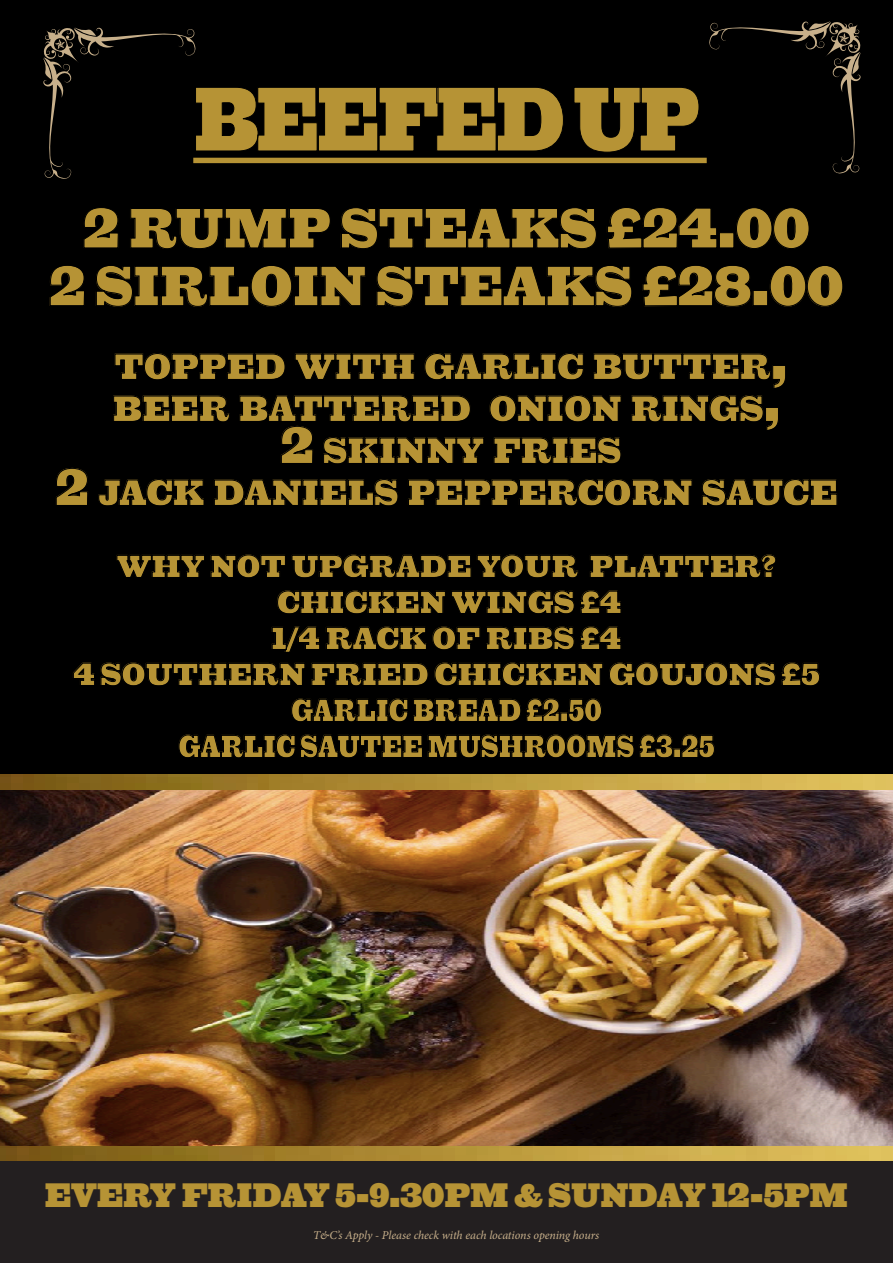
<style>
.page{position:relative;width:893px;height:1263px;background:#fff}
.page>*{position:absolute;margin:0;border:0;box-sizing:border-box;transform-origin:0 0}
.t1{font:90.75px "Giza Seven Seven";letter-spacing:-.045em;color:#b69335;scale:.77 1}
.t2{font:56.25px "Giza Seven Seven";color:#b69335;scale:.87 1}
.t3{font:36.15px "Giza Seven Seven";color:#b69335;scale:.87 1}
.t4{font:33.75px "Giza Seven Seven";color:#b69335;scale:.87 1}
.t5{font:31.5px "Giza Seven Seven";color:#b69335;scale:.87 1}
.t6{font:31.5px "Giza Seven Seven";color:#b69335;scale:.73 1}
.t7{font:italic 12px "Minion Pro";letter-spacing:-.005em;color:#c8b08b}
.s1{font-size:51.75px}
</style>
<div class="page">
<img style="left:0;top:789px;width:893px;height:357px">
<div style="left:0;top:1153px;width:893px;height:110px;background:#231f20"></div>
<div style="left:0;top:0;width:893px;height:782px;background:#000"></div>
<div style="left:193px;top:158px;width:514px;height:5px;background:#b69335"></div>
<img style="left:0;top:775px;width:893px;height:14px">
<img style="left:0;top:1146px;width:893px;height:14px">
<svg style="left:709px;top:21px;width:152px;height:153px"></svg>
<svg style="left:43px;top:27px;width:521px;height:152px"></svg>
<p class="t1" style="left:193px;top:64px;width:659px">BEEFED UP</p>
<p class="t2" style="left:83px;top:194px;width:837px">2 RUMP STEAKS £24.00</p>
<p class="t2" style="left:49px;top:252px;width:914px">2 SIRLOIN STEAKS £28.00</p>
<p class="t3" style="left:114px;top:345px;width:775px">TOPPED WITH GARLIC BUTTER<span class="s1">,</span></p>
<p class="t3" style="left:113px;top:387px;width:769px">BEER BATTERED ONION RINGS<span class="s1">,</span></p>
<p class="t3" style="left:280px;top:429px;width:393px"><span class="s1">2</span> SKINNY FRIES</p>
<p class="t3" style="left:55px;top:471px;width:901px"><span class="s1">2</span> JACK DANIELS PEPPERCORN SAUCE</p>
<p class="t5" style="left:117px;top:547px;width:759px">WHY NOT UPGRADE YOUR PLATTER?</p>
<p class="t5" style="left:277px;top:583px;width:397px">CHICKEN WINGS £4</p>
<p class="t5" style="left:272px;top:619px;width:404px">1/4 RACK OF RIBS £4</p>
<p class="t5" style="left:73px;top:655px;width:860px">4 SOUTHERN FRIED CHICKEN GOUJONS £5</p>
<p class="t6" style="left:291px;top:691px;width:427px">GARLIC BREAD £2.50</p>
<p class="t6" style="left:178px;top:727px;width:736px">GARLIC SAUTEE MUSHROOMS £3.25</p>
<p class="t4" style="left:45px;top:1174px;width:925px">EVERY FRIDAY 5-9.30PM &amp; SUNDAY 12-5PM</p>
<p class="t7" style="left:313px;top:1227px;width:288px">T&amp;C’s Apply - Please check with each locations opening hours</p>
</div>
